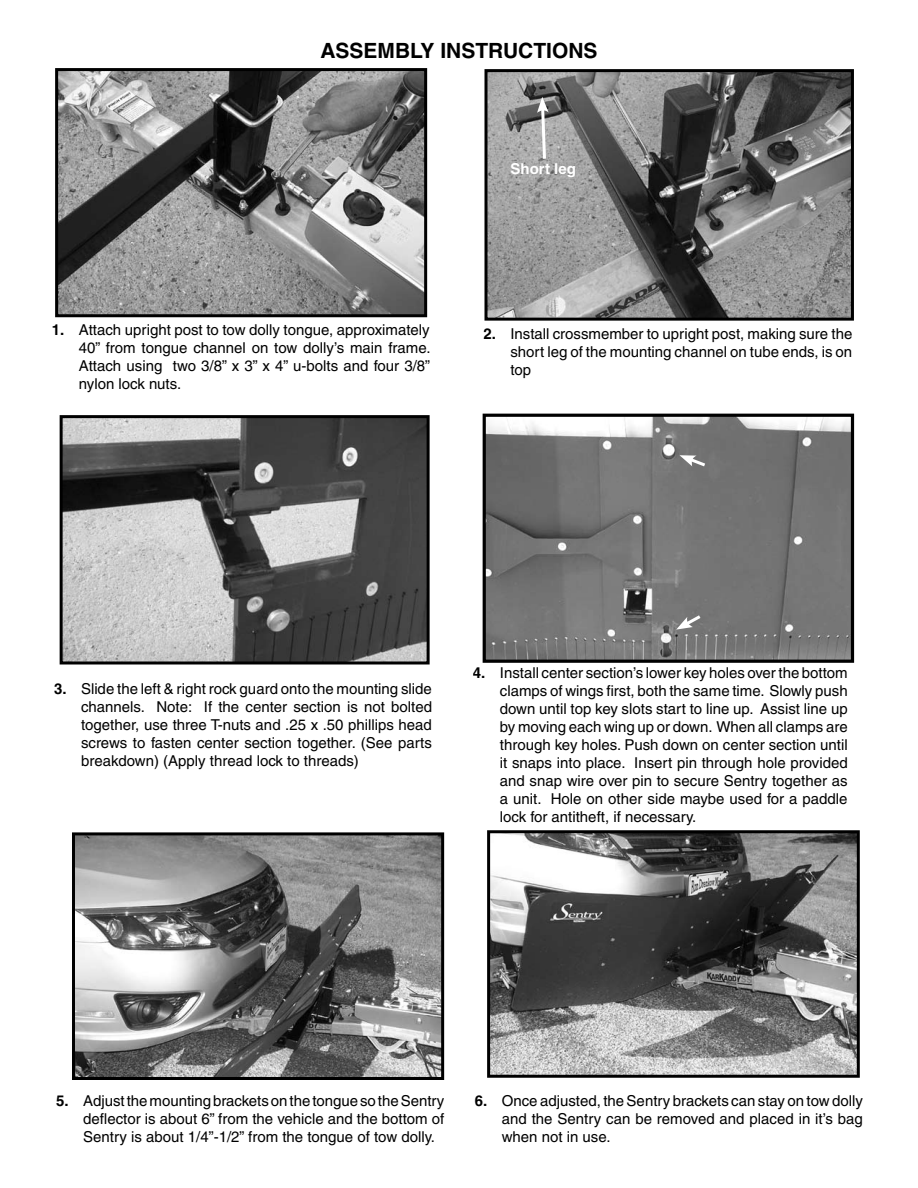
<style>
.page{position:relative;width:918px;height:1188px;background:#fff}
.page>*{position:absolute;margin:0;border:0;box-sizing:border-box;transform-origin:0 0}
.t1{font:700 21px "Helvetica";color:#000}
.t2{font:15px/18px "Helvetica";color:#000;text-align:justify}
.t3{font:700 15px "Helvetica";color:#fff}
.s1{font-weight:700}
</style>
<div class="page">
<img style="left:59px;top:72px;width:364px;height:241px">
<div style="left:55px;top:68px;width:372px;height:249px;border:3px solid #000"></div>
<img style="left:488px;top:73px;width:362px;height:244px">
<div style="left:484px;top:69px;width:370px;height:252px;border:3px solid #000"></div>
<img style="left:76px;top:836px;width:364px;height:240px">
<div style="left:72px;top:832px;width:372px;height:248px;border:3px solid #000"></div>
<img style="left:491px;top:834px;width:365px;height:240px">
<div style="left:487px;top:830px;width:373px;height:248px;border:3px solid #000"></div>
<svg style="left:537px;top:97px;width:12px;height:65px"></svg>
<img style="left:64px;top:419px;width:362px;height:241px">
<div style="left:60px;top:415px;width:370px;height:249px;border:3px solid #000"></div>
<img style="left:487px;top:418px;width:363px;height:241px">
<div style="left:483px;top:414px;width:371px;height:249px;border:3px solid #000"></div>
<svg style="left:676px;top:613px;width:28px;height:17px"></svg>
<svg style="left:680px;top:455px;width:29px;height:14px"></svg>
<h1 class="t1" style="left:320px;top:38px;width:279px">ASSEMBLY INSTRUCTIONS</h1>
<p class="t3" style="left:511px;top:160px;width:67px">Short leg</p>
<p class="t2" style="left:79px;top:321px;width:353px;text-indent:-27px"><span class="s1">1.</span> Attach upright post to tow dolly tongue, approximately 40” from tongue channel on tow dolly’s main frame.<br>Attach using two 3/8” x 3” x 4” u-bolts and four 3/8” nylon lock nuts.</p>
<p class="t2" style="left:510px;top:324px;width:344px;text-indent:-27px"><span class="s1">2.</span> Install crossmember to upright post, making sure the short leg of the mounting channel on tube ends, is on top</p>
<p class="t2" style="left:81px;top:680px;width:353px;text-indent:-27px"><span class="s1">3.</span> Slide the left &amp; right rock guard onto the mounting slide channels. Note: If the center section is not bolted together, use three T-nuts and .25 x .50 phillips head screws to fasten center section together. (See parts breakdown) (Apply thread lock to threads)</p>
<p class="t2" style="left:500px;top:664px;width:349px;text-indent:-27px"><span class="s1">4.</span> Install center section’s lower key holes over the bottom clamps of wings first, both the same time. Slowly push down until top key slots start to line up. Assist line up by moving each wing up or down. When all clamps are through key holes. Push down on center section until it snaps into place. Insert pin through hole provided and snap wire over pin to secure Sentry together as a unit. Hole on other side maybe used for a paddle lock for antitheft, if necessary.</p>
<p class="t2" style="left:83px;top:1091px;width:363px;text-indent:-27px"><span class="s1">5.</span> Adjust the mounting brackets on the tongue so the Sentry deflector is about 6” from the vehicle and the bottom of Sentry is about 1/4”-1/2” from the tongue of tow dolly.</p>
<p class="t2" style="left:502px;top:1091px;width:363px;text-indent:-27px"><span class="s1">6.</span> Once adjusted, the Sentry brackets can stay on tow dolly and the Sentry can be removed and placed in it’s bag when not in use.</p>
</div>
